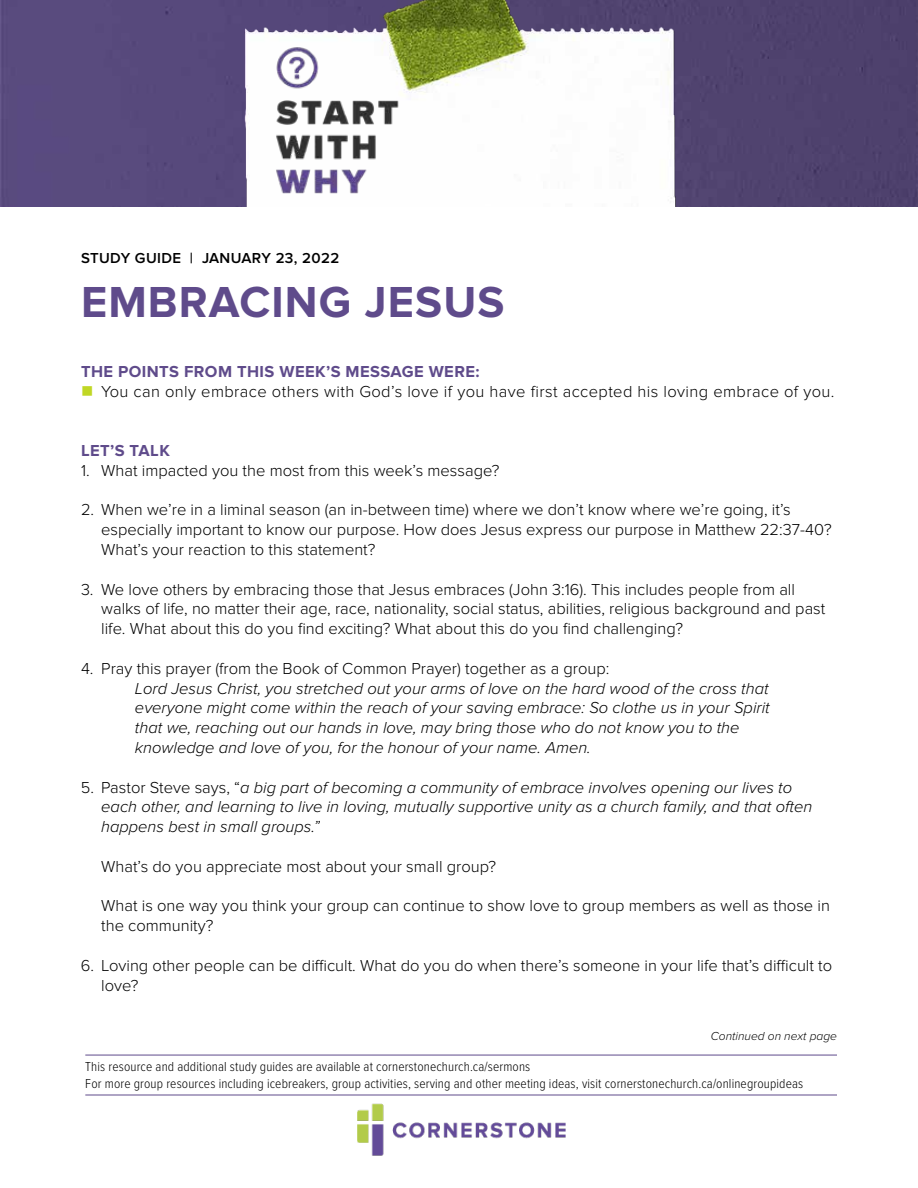
<style>
.page{position:relative;width:918px;height:1188px;background:#fff}
.page>*{position:absolute;margin:0;border:0;box-sizing:border-box;transform-origin:0 0}
.t1{font:700 45px "Proxima Nova";letter-spacing:.025em;color:#5f4b8b}
.t2{font:300 16.5px/19.8px "Proxima Nova";color:#000}
.t3{font:italic 300 16.5px/19.8px "Proxima Nova";color:#000}
.t4{font:300 16.5px "Proxima Nova";letter-spacing:.025em;color:#000}
.t5{font:700 16.5px "Proxima Nova";letter-spacing:.025em;color:#5f4b8b}
.t6{font:600 15px "Proxima Nova";letter-spacing:.025em;color:#000}
.t7{font:300 13.5px/16.2px "Proxima Nova Cond";letter-spacing:.01em;color:#000}
.t8{font:italic 300 12px "Proxima Nova";color:#000}
.s1{color:#c0d725}
.s2{font-style:normal}
</style>
<div class="page">
<img style="left:0;top:0;width:918px;height:206px">
<hr style="left:85px;top:1095px;width:752px;height:1px;background:#5f4b8b">
<hr style="left:85px;top:1055px;width:752px;height:1px;background:#5f4b8b">
<img style="left:357px;top:1094px;width:208px;height:62px">
<img style="left:236px;top:0;width:451px;height:206px">
<img style="left:274px;top:45px;width:128px;height:150px">
<p class="t6" style="left:81px;top:250px;width:260px">STUDY GUIDE | JANUARY 23, 2022</p>
<h1 class="t1" style="left:81px;top:277px;width:425px">EMBRACING JESUS</h1>
<p class="t5" style="left:81px;top:362px;width:400px">THE POINTS FROM THIS WEEK’S MESSAGE WERE:</p>
<p class="t4" style="left:81px;top:382px;width:755px"><span class="s1">■</span> You can only embrace others with God’s love if you have first accepted his loving embrace of you.</p>
<p class="t5" style="left:81px;top:441px;width:90px">LET’S TALK</p>
<p class="t2" style="left:81px;top:461px;width:420px">1. What impacted you the most from this week’s message?</p>
<p class="t2" style="left:101px;top:500px;width:732px;text-indent:-20px">2. When we’re in a liminal season (an in-between time) where we don’t know where we’re going, it’s especially important to know our purpose. How does Jesus express our purpose in Matthew 22:37-40?<br>What’s your reaction to this statement?</p>
<p class="t2" style="left:101px;top:579px;width:726px;text-indent:-20px">3. We love others by embracing those that Jesus embraces (John 3:16). This includes people from all walks of life, no matter their age, race, nationality, social status, abilities, religious background and past life. What about this do you find exciting? What about this do you find challenging?</p>
<p class="t2" style="left:81px;top:659px;width:530px">4. Pray this prayer (from the Book of Common Prayer) together as a group:</p>
<p class="t3" style="left:135px;top:679px;width:636px">Lord Jesus Christ, you stretched out your arms of love on the hard wood of the cross that everyone might come within the reach of your saving embrace: So clothe us in your Spirit that we, reaching out our hands in love, may bring those who do not know you to the knowledge and love of you, for the honour of your name. Amen.</p>
<p class="t3" style="left:101px;top:778px;width:713px;text-indent:-20px"><span class="s2">5. Pastor Steve says, “</span>a big part of becoming a community of embrace involves opening our lives to each other, and learning to live in loving, mutually supportive unity as a church family, and that often happens best in small groups.”</p>
<p class="t2" style="left:101px;top:857px;width:396px">What’s do you appreciate most about your small group?</p>
<p class="t2" style="left:101px;top:896px;width:730px">What is one way you think your group can continue to show love to group members as well as those in the community?</p>
<p class="t2" style="left:101px;top:956px;width:732px;text-indent:-20px">6. Loving other people can be difficult. What do you do when there’s someone in your life that’s difficult to love?</p>
<p class="t8" style="left:711px;top:1029px;width:128px">Continued on next page</p>
<p class="t7" style="left:85px;top:1058px;width:719px">This resource and additional study guides are available at cornerstonechurch.ca/sermons<br>For more group resources including icebreakers, group activities, serving and other meeting ideas, visit cornerstonechurch.ca/onlinegroupideas</p>
</div>
